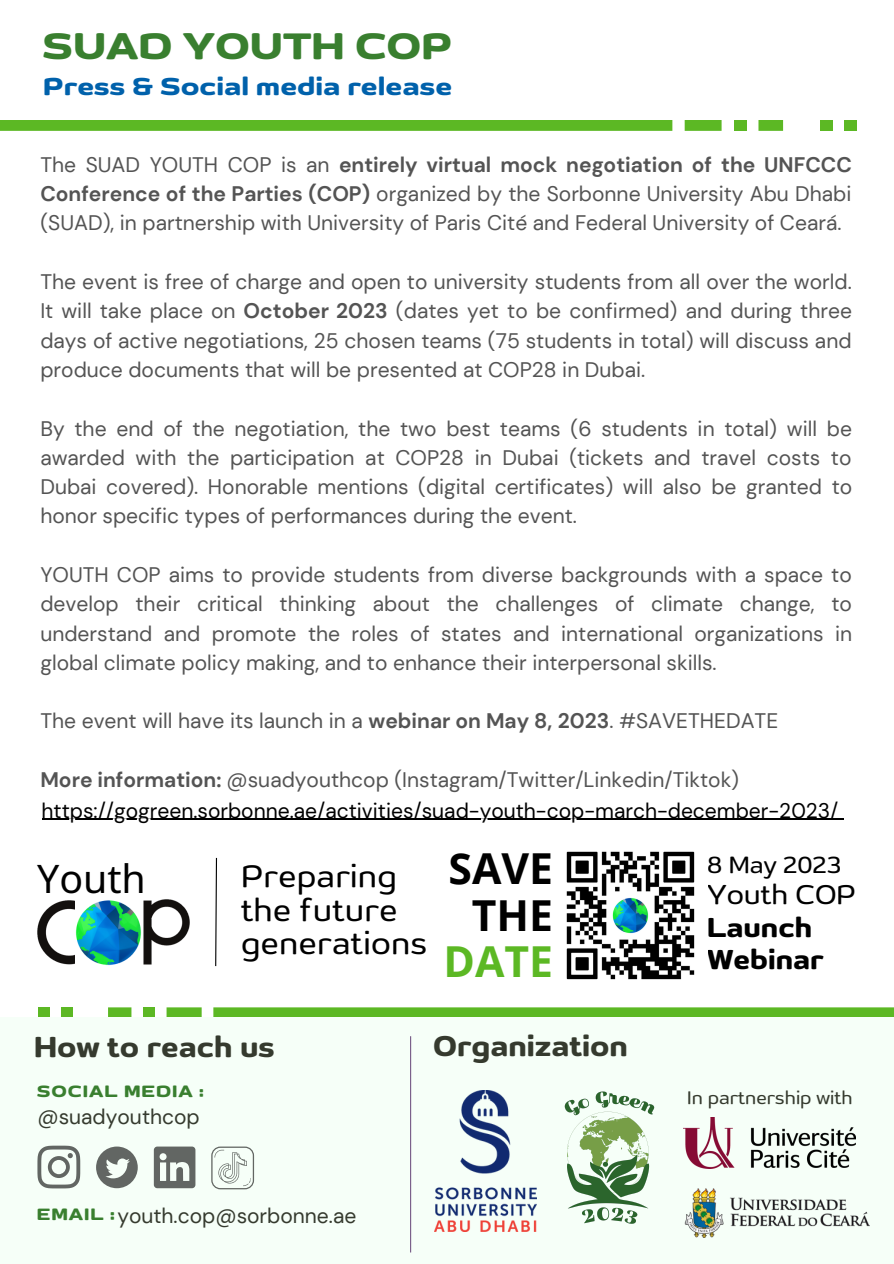
<style>
.page{position:relative;width:894px;height:1264px;background:#fff}
.page>*{position:absolute;margin:0;border:0;box-sizing:border-box;transform-origin:0 0}
.t1{font:700 42.6px/46.5px "Open Sans";color:#000;text-align:center}
.t2{font:700 42.6px "Open Sans";color:#5cb824}
.t3{font:40.5px "Dumondi Bo Ex";color:#397f2f}
.t4{font:39.3px "Noto Sans";color:#000}
.t5{font:34.2px/33.8px "Dumondi Re SE";letter-spacing:.01em;color:#000}
.t6{font:31.5px "Dumondi Bo SE";color:#353a2e}
.t7{font:29.85px/32.4px "Dumondi Bo SE";color:#000}
.t8{font:29.85px "Dumondi Re SE";color:#000}
.t9{font:27px "Dumondi Bo Ex";color:#0061ab}
.t10{font:25.65px "Dumondi Re SE";color:#000}
.t11{font:21px/29.2px "DM Sans";color:#545454;text-align:justify}
.t12{font:21px "DM Sans";color:#000}
.t13{font:21px "DM Sans";color:#353a2e}
.t14{font:19.8px "Dumondi Re SE";color:#353a2e}
.t15{font:18px "Dumondi Bo Ex";letter-spacing:.05em;color:#397f2f}
.s1{font-weight:700}
.s2{font-family:"Dumondi Bo Ex";font-size:18px;color:#397f2f}
</style>
<div class="page">
<div style="left:0;top:1016px;width:893px;height:247px;background:#f6fff8"></div>
<svg style="left:108px;top:1007px;width:785px;height:9px;background:#69bd36"></svg>
<div style="left:38px;top:1007px;width:11px;height:9px;background:#5cb824"></div>
<div style="left:61px;top:1007px;width:12px;height:9px;background:#5cb824"></div>
<svg style="left:37px;top:1145px;width:43px;height:43px"></svg>
<svg style="left:96px;top:1146px;width:42px;height:42px"></svg>
<svg style="left:211px;top:1146px;width:43px;height:43px"></svg>
<svg style="left:154px;top:1146px;width:41px;height:42px"></svg>
<img style="left:684px;top:1188px;width:185px;height:49px">
<hr style="left:410px;top:1036px;width:1px;height:216px;background:#3c1053">
<img style="left:37px;top:900px;width:32px;height:65px">
<img style="left:69px;top:900px;width:71px;height:66px">
<img style="left:140px;top:899px;width:50px;height:66px">
<svg style="left:215px;top:857px;width:2px;height:110px"></svg>
<img style="left:566px;top:851px;width:129px;height:129px">
<svg style="left:0;top:121px;width:784px;height:10px;background:#65bc31"></svg>
<div style="left:844px;top:121px;width:12px;height:10px;background:#5cb824"></div>
<div style="left:819px;top:121px;width:13px;height:10px;background:#5cb824"></div>
<img style="left:683px;top:1117px;width:172px;height:50px">
<img style="left:564px;top:1091px;width:91px;height:133px">
<img style="left:434px;top:1090px;width:102px;height:140px">
<hr style="left:42px;top:818px;width:796px;height:2px;background:#000">
<h2 class="t3" style="left:42px;top:22px;width:411px">SUAD YOUTH COP</h2>
<p class="t9" style="left:43px;top:70px;width:410px">Press &amp; Social media release</p>
<p class="t11" style="left:40px;top:150px;width:812px">The SUAD YOUTH COP is an <span class="s1">entirely virtual mock negotiation of the UNFCCC Conference of the Parties (COP)</span> organized by the Sorbonne University Abu Dhabi (SUAD), in partnership with University of Paris Cité and Federal University of Ceará.</p>
<p class="t11" style="left:40px;top:267px;width:812px">The event is free of charge and open to university students from all over the world.<br>It will take place on <span class="s1">October 2023</span> (dates yet to be confirmed) and during three days of active negotiations, 25 chosen teams (75 students in total) will discuss and produce documents that will be presented at COP28 in Dubai.</p>
<p class="t11" style="left:40px;top:414px;width:813px">By the end of the negotiation, the two best teams (6 students in total) will be awarded with the participation at COP28 in Dubai (tickets and travel costs to Dubai covered). Honorable mentions (digital certificates) will also be granted to honor specific types of performances during the event.</p>
<p class="t11" style="left:40px;top:560px;width:813px">YOUTH COP aims to provide students from diverse backgrounds with a space to develop their critical thinking about the challenges of climate change, to understand and promote the roles of states and international organizations in global climate policy making, and to enhance their interpersonal skills.</p>
<p class="t11" style="left:40px;top:706px;width:739px">The event will have its launch in a <span class="s1">webinar on May 8, 2023</span>. #SAVETHEDATE</p>
<p class="t11" style="left:40px;top:765px;width:700px"><span class="s1">More information:</span> @suadyouthcop (Instagram/Twitter/Linkedin/Tiktok)</p>
<p class="t12" style="left:42px;top:796px;width:798px">https://gogreen.sorbonne.ae/activities/suad-youth-cop-march-december-2023/</p>
<h1 class="t1" style="left:448px;top:844px;width:106px">SAVE<br>THE</h1>
<h1 class="t2" style="left:443px;top:931px;width:111px">DATE</h1>
<h3 class="t4" style="left:37px;top:851px;width:110px">Youth</h3>
<h3 class="t5" style="left:241px;top:858px;width:187px">Preparing the future generations</h3>
<p class="t10" style="left:707px;top:849px;width:135px">8 May 2023</p>
<h3 class="t8" style="left:707px;top:876px;width:150px">Youth COP</h3>
<h3 class="t7" style="left:707px;top:910px;width:118px">Launch<br>Webinar</h3>
<h3 class="t6" style="left:34px;top:1027px;width:242px">How to reach us</h3>
<p class="t15" style="left:37px;top:1079px;width:169px">SOCIAL MEDIA :</p>
<p class="t13" style="left:37px;top:1103px;width:164px">@suadyouthcop</p>
<p class="t13" style="left:37px;top:1201px;width:321px"><span class="s2">EMAIL :</span>youth.cop@sorbonne.ae</p>
<h3 class="t6" style="left:433px;top:1026px;width:196px">Organization</h3>
<p class="t14" style="left:687px;top:1085px;width:167px">In partnership with</p>
</div>
